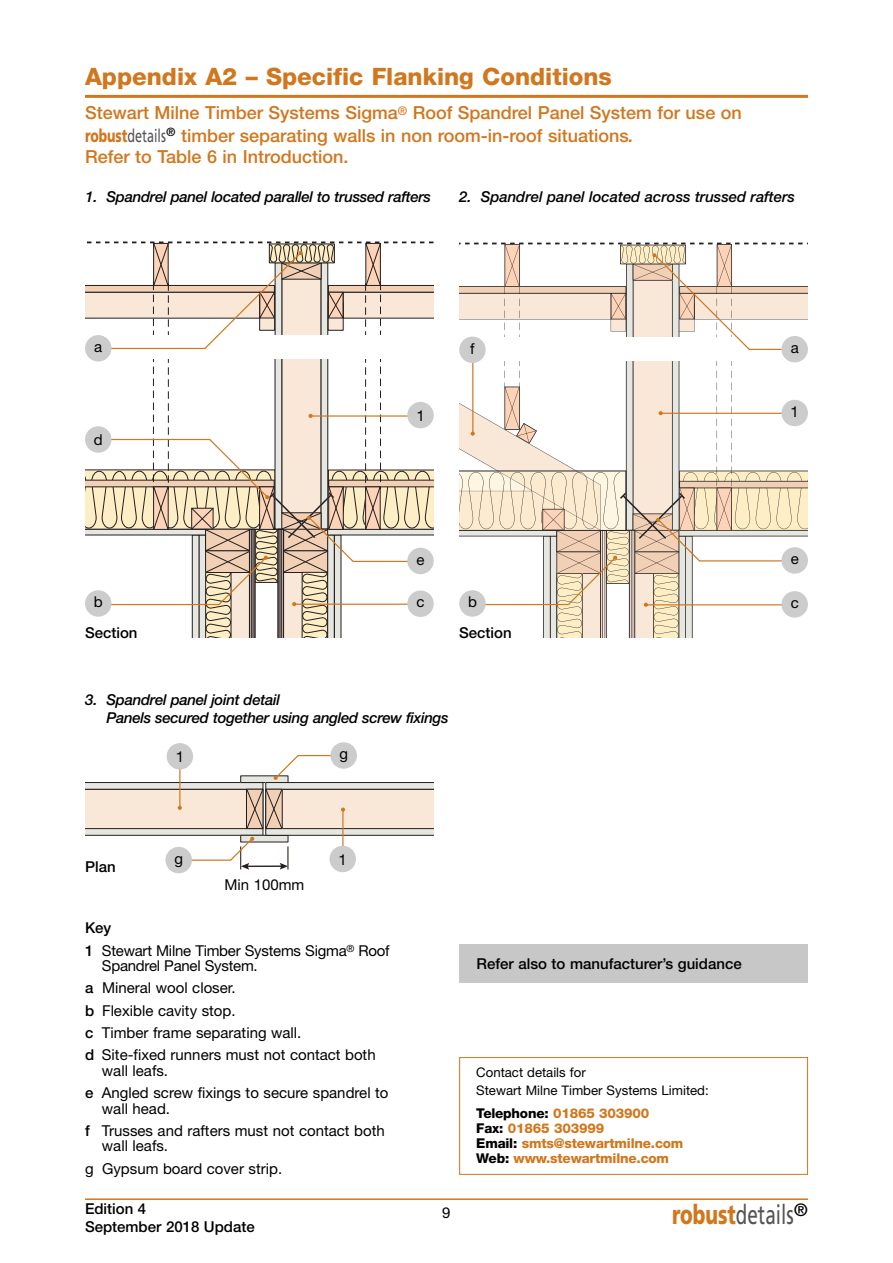
<style>
.page{position:relative;width:893px;height:1263px;background:#fff}
.page>*{position:absolute;margin:0;border:0;box-sizing:border-box;transform-origin:0 0}
.t1{font:27px "Frutiger";color:#545357;scale:.7 1}
.t2{font:800 24px "Helvetica Neue";color:#d1771d}
.t3{font:500 18px/21.6px "Helvetica Neue";color:#d1771d}
.t4{font:15px/22.2px "Helvetica Neue";color:#000}
.t5{font:italic 500 15px/18px "Helvetica Neue";letter-spacing:-.02em;color:#000}
.t6{font:500 15px/18px "Helvetica Neue";color:#000}
.t7{font:800 13.5px/15px "Helvetica Neue";letter-spacing:-.015em;color:#d1771d}
.t8{font:13.2px/18px "Helvetica Neue";color:#000}
.s1{font-family:"Frutiger";font-weight:900}
.s2{font-family:"Frutiger";font-weight:400;color:#545357}
.s3{font-style:italic}
.s4{font-weight:500}
.s5{color:#000}
.s6{font-weight:900;color:#d1771d}
</style>
<div class="page">
<hr style="left:85px;top:1198px;width:723px;height:2px;background:#d1771d">
<hr style="left:85px;top:95px;width:723px;height:3px;background:#d1771d">
<div style="left:459px;top:944px;width:349px;height:39px;background:#c7c7c7"></div>
<div style="left:459px;top:1057px;width:349px;height:118px;border:1px solid #d1771d"></div>
<svg style="left:459px;top:243px;width:349px;height:395px"></svg>
<hr style="left:472px;top:350px;width:1px;height:84px;background:#d1771d">
<div style="left:459px;top:337px;width:27px;height:26px;background:#ccc;border-radius:50%"></div>
<div style="left:167px;top:743px;width:26px;height:26px;background:#ccc;border-radius:50%"></div>
<div style="left:165px;top:847px;width:27px;height:26px;background:#ccc;border-radius:50%"></div>
<div style="left:329px;top:846px;width:27px;height:26px;background:#ccc;border-radius:50%"></div>
<svg style="left:85px;top:754px;width:349px;height:116px"></svg>
<hr style="left:298px;top:755px;width:41px;height:1px;background:#d1771d">
<div style="left:330px;top:742px;width:27px;height:27px;background:#ccc;border-radius:50%"></div>
<svg style="left:85px;top:242px;width:349px;height:396px"></svg>
<hr style="left:104px;top:604px;width:115px;height:1px;background:#d1771d">
<div style="left:85px;top:590px;width:26px;height:27px;background:#ccc;border-radius:50%"></div>
<h2 class="t2" style="left:85px;top:68px;width:528px">Appendix A2 – Specific Flanking Conditions</h2>
<p class="t3" style="left:85px;top:104px;width:658px">Stewart Milne Timber Systems Sigma<sup>®</sup> Roof Spandrel Panel System for use on <span class="s1">robust</span><span class="s2">details</span><sup>®</sup> timber separating walls in non room-in-roof situations<span class="s3">.<br></span>Refer to Table 6 in Introduction.</p>
<p class="t5" style="left:85px;top:189px;width:348px">1. Spandrel panel located parallel to trussed rafters</p>
<p class="t5" style="left:459px;top:189px;width:337px">2. Spandrel panel located across trussed rafters</p>
<p class="t4" style="left:94px;top:337px;width:10px">a</p>
<p class="t4" style="left:470px;top:339px;width:6px">f</p>
<p class="t4" style="left:791px;top:338px;width:10px">a</p>
<p class="t4" style="left:416px;top:406px;width:10px">1</p>
<p class="t4" style="left:790px;top:402px;width:10px">1</p>
<p class="t4" style="left:94px;top:430px;width:10px">d</p>
<p class="t4" style="left:416px;top:550px;width:10px">e</p>
<p class="t4" style="left:791px;top:549px;width:10px">e</p>
<p class="t4" style="left:94px;top:592px;width:10px">b</p>
<p class="t4" style="left:416px;top:592px;width:10px">c</p>
<p class="t4" style="left:468px;top:592px;width:10px">b</p>
<p class="t4" style="left:791px;top:593px;width:10px">c</p>
<p class="t6" style="left:85px;top:625px;width:54px">Section</p>
<p class="t6" style="left:459px;top:625px;width:54px">Section</p>
<p class="t5" style="left:107px;top:692px;width:344px;text-indent:-22px">3. Spandrel panel joint detail<br>Panels secured together using angled screw fixings</p>
<p class="t6" style="left:85px;top:859px;width:32px">Plan</p>
<p class="t4" style="left:176px;top:747px;width:10px">1</p>
<p class="t4" style="left:339px;top:744px;width:10px">g</p>
<p class="t4" style="left:174px;top:849px;width:10px">g</p>
<p class="t4" style="left:339px;top:850px;width:10px">1</p>
<p class="t4" style="left:224px;top:875px;width:81px">Min 100mm</p>
<p class="t4" style="left:85px;top:918px;width:306px"><span class="s4">Key<br>1</span> Stewart Milne Timber Systems Sigma<sup>®</sup> Roof</p>
<p class="t4" style="left:85px;top:956px;width:292px;text-indent:17px">Spandrel Panel System.<br><span class="s4">a</span> Mineral wool closer.<br><span class="s4">b</span> Flexible cavity stop.<br><span class="s4">c</span> Timber frame separating wall.<br><span class="s4">d</span> Site-fixed runners must not contact both</p>
<p class="t4" style="left:85px;top:1061px;width:305px;text-indent:17px">wall leafs.<br><span class="s4">e</span> Angled screw fixings to secure spandrel to</p>
<p class="t4" style="left:85px;top:1098px;width:301px;text-indent:17px">wall head.<br><span class="s4">f</span> Trusses and rafters must not contact both</p>
<p class="t4" style="left:85px;top:1136px;width:199px;text-indent:17px">wall leafs.<br>g Gypsum board cover strip.</p>
<p class="t6" style="left:477px;top:956px;width:267px">Refer also to manufacturer’s guidance</p>
<p class="t8" style="left:476px;top:1064px;width:234px">Contact details for<br>Stewart Milne Timber Systems Limited:</p>
<p class="t7" style="left:476px;top:1107px;width:209px"><span class="s5">Telephone:</span> 01865 303900<br><span class="s5">Fax:</span> 01865 303999<br><span class="s5">Email:</span> smts@stewartmilne.com<br><span class="s5">Web:</span> www.stewartmilne.com</p>
<p class="t6" style="left:85px;top:1201px;width:171px">Edition 4<br>September 2018 Update</p>
<h1 class="t1" style="left:672px;top:1203px;width:195px"><span class="s6">robust</span>details<sup>®</sup></h1>
<p class="t4" style="left:442px;top:1203px;width:10px">9</p>
</div>
